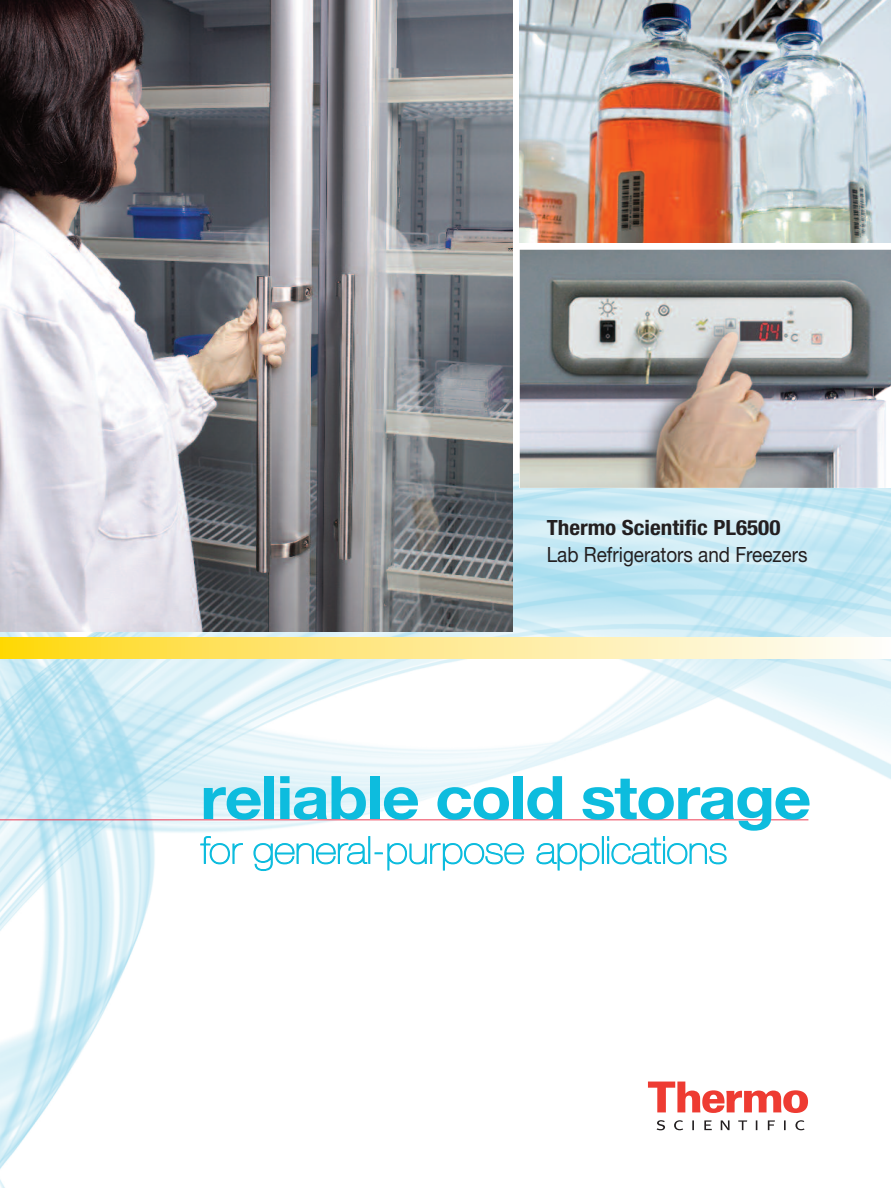
<style>
.page{position:relative;width:891px;height:1188px;background:#fff}
.page>*{position:absolute;margin:0;border:0;box-sizing:border-box;transform-origin:0 0}
.t1{font:700 60px "Helvetica Neue";letter-spacing:-.025em;color:#0dbcde;scale:1.1 1}
.t2{font:200 37.5px "Helvetica Neue";color:#0dbcde;scale:1.1 1}
.t3{font:21px "Helvetica Neue";color:#231f20;scale:.9 1}
.t4{font:700 condensed 21px "Helvetica Neue";color:#231f20;scale:1.1 1}
</style>
<div class="page">
<img style="left:0;top:449px;width:891px;height:739px">
<hr style="left:0;top:819px;width:808px;height:1px;background:#ee3d56">
<svg style="left:648px;top:1082px;width:160px;height:31px"></svg>
<svg style="left:657px;top:1120px;width:148px;height:10px"></svg>
<img style="left:0;top:0;width:513px;height:631px">
<img style="left:520px;top:250px;width:371px;height:238px">
<svg style="left:0;top:637px;width:891px;height:21px;background:#feea8e"></svg>
<img style="left:520px;top:1px;width:371px;height:242px">
<p class="t4" style="left:547px;top:515px;width:214px">Thermo Scientific PL6500</p>
<p class="t3" style="left:547px;top:542px;width:291px">Lab Refrigerators and Freezers</p>
<h1 class="t1" style="left:200px;top:760px;width:557px">reliable cold storage</h1>
<p class="t2" style="left:201px;top:829px;width:480px">for general-purpose applications</p>
</div>
